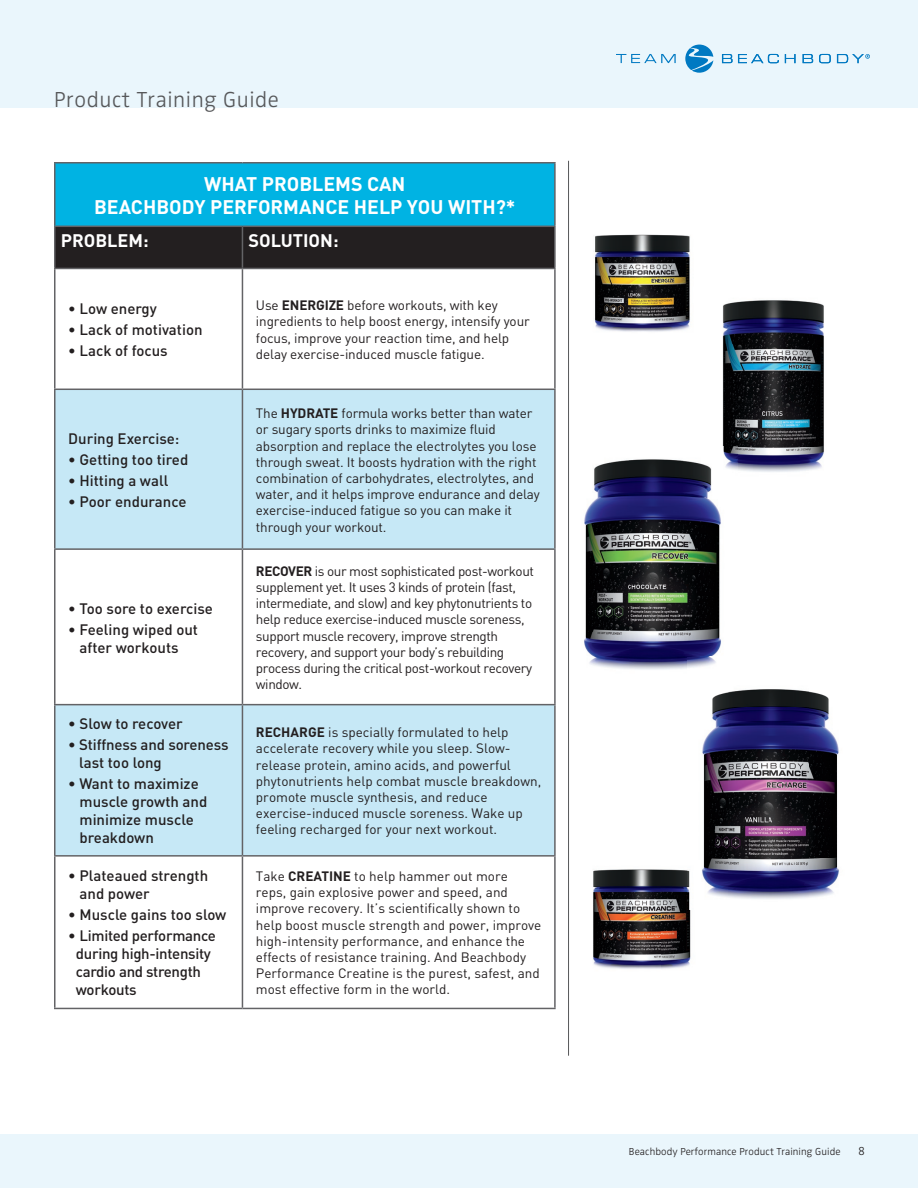
<style>
.page{position:relative;width:918px;height:1188px;background:#fff}
.page>*{position:absolute;margin:0;border:0;box-sizing:border-box;transform-origin:0 0}
.t1{font:300 22.5px "Zwo";letter-spacing:.025em;color:#57585a}
.t2{font:700 19.5px/22.5px "DIN";color:#fff;text-align:center}
.t3{font:700 18px "DIN";color:#fff}
.t4{font:700 18px "DIN";color:#fff}
.t5{font:500 15px/18px "DIN";color:#231f20}
.t6{font:500 15px/18px "DIN";letter-spacing:-.02em;color:#231f20}
.t7{font:13.5px/16.2px "DIN";letter-spacing:-.01em;color:#231f20}
.t8{font:13.5px/16.2px "DIN";letter-spacing:-.03em;color:#231f20}
.t9{font:300 12px "Zwo";color:#231f20}
.t10{font:300 10.5px "Zwo";letter-spacing:.01em;color:#231f20}
.s1{font-weight:700}
</style>
<div class="page">
<div style="left:55px;top:163px;width:500px;height:63px;background:#00b3e3"></div>
<div style="left:56px;top:227px;width:498px;height:41px;background:#231f20"></div>
<svg style="left:56px;top:390px;width:498px;height:465px;fill:#c6e8f6"></svg>
<hr style="left:54px;top:162px;width:188px;height:2px;background:#636366">
<hr style="left:54px;top:163px;width:2px;height:63px;background:#636366">
<hr style="left:242px;top:162px;width:314px;height:2px;background:#636366">
<hr style="left:554px;top:163px;width:2px;height:63px;background:#636366">
<hr style="left:54px;top:226px;width:188px;height:1px;background:#636366">
<hr style="left:54px;top:227px;width:2px;height:41px;background:#636366">
<hr style="left:242px;top:226px;width:314px;height:1px;background:#636366">
<hr style="left:242px;top:227px;width:1px;height:41px;background:#636366">
<hr style="left:554px;top:227px;width:2px;height:41px;background:#636366">
<hr style="left:54px;top:268px;width:188px;height:1px;background:#636366">
<hr style="left:54px;top:269px;width:2px;height:120px;background:#636366">
<hr style="left:242px;top:268px;width:314px;height:1px;background:#636366">
<hr style="left:242px;top:269px;width:1px;height:120px;background:#636366">
<hr style="left:554px;top:269px;width:2px;height:120px;background:#636366">
<hr style="left:54px;top:389px;width:188px;height:1px;background:#636366">
<hr style="left:54px;top:390px;width:2px;height:158px;background:#636366">
<hr style="left:242px;top:389px;width:314px;height:1px;background:#636366">
<hr style="left:242px;top:390px;width:1px;height:158px;background:#636366">
<hr style="left:554px;top:390px;width:2px;height:158px;background:#636366">
<hr style="left:54px;top:548px;width:188px;height:2px;background:#636366">
<hr style="left:54px;top:550px;width:2px;height:154px;background:#636366">
<hr style="left:242px;top:548px;width:314px;height:2px;background:#636366">
<hr style="left:242px;top:550px;width:1px;height:154px;background:#636366">
<hr style="left:554px;top:550px;width:2px;height:154px;background:#636366">
<hr style="left:54px;top:704px;width:188px;height:1px;background:#636366">
<hr style="left:54px;top:705px;width:2px;height:150px;background:#636366">
<hr style="left:242px;top:704px;width:314px;height:1px;background:#636366">
<hr style="left:242px;top:705px;width:1px;height:150px;background:#636366">
<hr style="left:554px;top:705px;width:2px;height:150px;background:#636366">
<hr style="left:54px;top:855px;width:188px;height:2px;background:#636366">
<hr style="left:54px;top:857px;width:2px;height:151px;background:#636366">
<hr style="left:242px;top:855px;width:314px;height:2px;background:#636366">
<hr style="left:242px;top:857px;width:1px;height:151px;background:#636366">
<hr style="left:554px;top:857px;width:2px;height:151px;background:#636366">
<hr style="left:54px;top:1008px;width:188px;height:1px;background:#636366">
<hr style="left:242px;top:1008px;width:314px;height:1px;background:#636366">
<img style="left:593px;top:869px;width:98px;height:100px">
<img style="left:595px;top:234px;width:95px;height:98px">
<img style="left:706px;top:300px;width:118px;height:193px">
<img style="left:702px;top:692px;width:26px;height:205px">
<img style="left:728px;top:689px;width:111px;height:210px">
<img style="left:688px;top:869px;width:3px;height:40px">
<img style="left:594px;top:459px;width:112px;height:34px">
<img style="left:584px;top:493px;width:137px;height:177px">
<img style="left:688px;top:657px;width:33px;height:13px">
<div style="left:0;top:1134px;width:918px;height:54px;background:#eaf6fc"></div>
<hr style="left:568px;top:161px;width:1px;height:895px;background:#57585a">
<div style="left:0;top:0;width:918px;height:107px;background:#eaf6fc"></div>
<svg style="left:722px;top:54px;width:57px;height:9px"></svg>
<svg style="left:785px;top:54px;width:11px;height:9px"></svg>
<svg style="left:803px;top:54px;width:10px;height:9px"></svg>
<svg style="left:819px;top:54px;width:12px;height:9px"></svg>
<svg style="left:837px;top:54px;width:33px;height:9px"></svg>
<svg style="left:616px;top:45px;width:97px;height:28px"></svg>
<h1 class="t1" style="left:54px;top:87px;width:226px">Product Training Guide</h1>
<h2 class="t2" style="left:94px;top:172px;width:423px">WHAT PROBLEMS CAN<br>BEACHBODY PERFORMANCE HELP YOU WITH?*</h2>
<h3 class="t4" style="left:61px;top:229px;width:89px">PROBLEM:</h3>
<h3 class="t3" style="left:248px;top:229px;width:92px">SOLUTION:</h3>
<p class="t5" style="left:68px;top:299px;width:90px">• Low energy</p>
<p class="t5" style="left:68px;top:320px;width:136px">• Lack of motivation</p>
<p class="t5" style="left:68px;top:341px;width:101px">• Lack of focus</p>
<p class="t5" style="left:68px;top:429px;width:113px">During Exercise:</p>
<p class="t5" style="left:68px;top:450px;width:122px">• Getting too tired</p>
<p class="t5" style="left:68px;top:471px;width:102px">• Hitting a wall</p>
<p class="t5" style="left:68px;top:492px;width:120px">• Poor endurance</p>
<p class="t5" style="left:68px;top:599px;width:146px">• Too sore to exercise</p>
<p class="t5" style="left:68px;top:620px;width:131px;text-align:center">• Feeling wiped out after workouts</p>
<p class="t5" style="left:68px;top:715px;width:116px">• Slow to recover</p>
<p class="t5" style="left:79px;top:736px;width:151px;text-indent:-11px">• Stiffness and soreness last too long</p>
<p class="t5" style="left:80px;top:775px;width:129px;text-indent:-11px">• Want to maximize muscle growth and minimize muscle breakdown</p>
<p class="t5" style="left:80px;top:866px;width:130px;text-indent:-11px">• Plateaued strength and power</p>
<p class="t5" style="left:68px;top:905px;width:160px">• Muscle gains too slow</p>
<p class="t6" style="left:76px;top:926px;width:141px;text-indent:-8px">• Limited performance during high-intensity cardio and strength workouts</p>
<p class="t7" style="left:256px;top:297px;width:275px">Use <span class="s1">ENERGIZE</span> before workouts, with key ingredients to help boost energy, intensify your focus, improve your reaction time, and help delay exercise-induced muscle fatigue.</p>
<p class="t7" style="left:256px;top:405px;width:286px">The <span class="s1">HYDRATE</span> formula works better than water or sugary sports drinks to maximize fluid absorption and replace the electrolytes you lose through sweat. It boosts hydration with the right combination of carbohydrates, electrolytes, and water, and it helps improve endurance and delay exercise-induced fatigue so you can make it through your workout.</p>
<p class="t8" style="left:256px;top:563px;width:280px"><span class="s1">RECOVER</span> is our most sophisticated post-workout supplement yet. It uses 3 kinds of protein (fast, intermediate, and slow) and key phytonutrients to help reduce exercise-induced muscle soreness, support muscle recovery, improve strength recovery, and support your body’s rebuilding process during the critical post-workout recovery window.</p>
<p class="t7" style="left:256px;top:724px;width:287px"><span class="s1">RECHARGE</span> is specially formulated to help accelerate recovery while you sleep. Slow&shy;release protein, amino acids, and powerful phytonutrients help combat muscle breakdown, promote muscle synthesis, and reduce exercise-induced muscle soreness. Wake up feeling recharged for your next workout.</p>
<p class="t7" style="left:256px;top:868px;width:287px">Take <span class="s1">CREATINE</span> to help hammer out more reps, gain explosive power and speed, and improve recovery. It’s scientifically shown to help boost muscle strength and power, improve high-intensity performance, and enhance the effects of resistance training. And Beachbody Performance Creatine is the purest, safest, and most effective form in the world.</p>
<p class="t10" style="left:629px;top:1146px;width:213px">Beachbody Performance Product Training Guide</p>
<p class="t9" style="left:858px;top:1144px;width:8px">8</p>
</div>
